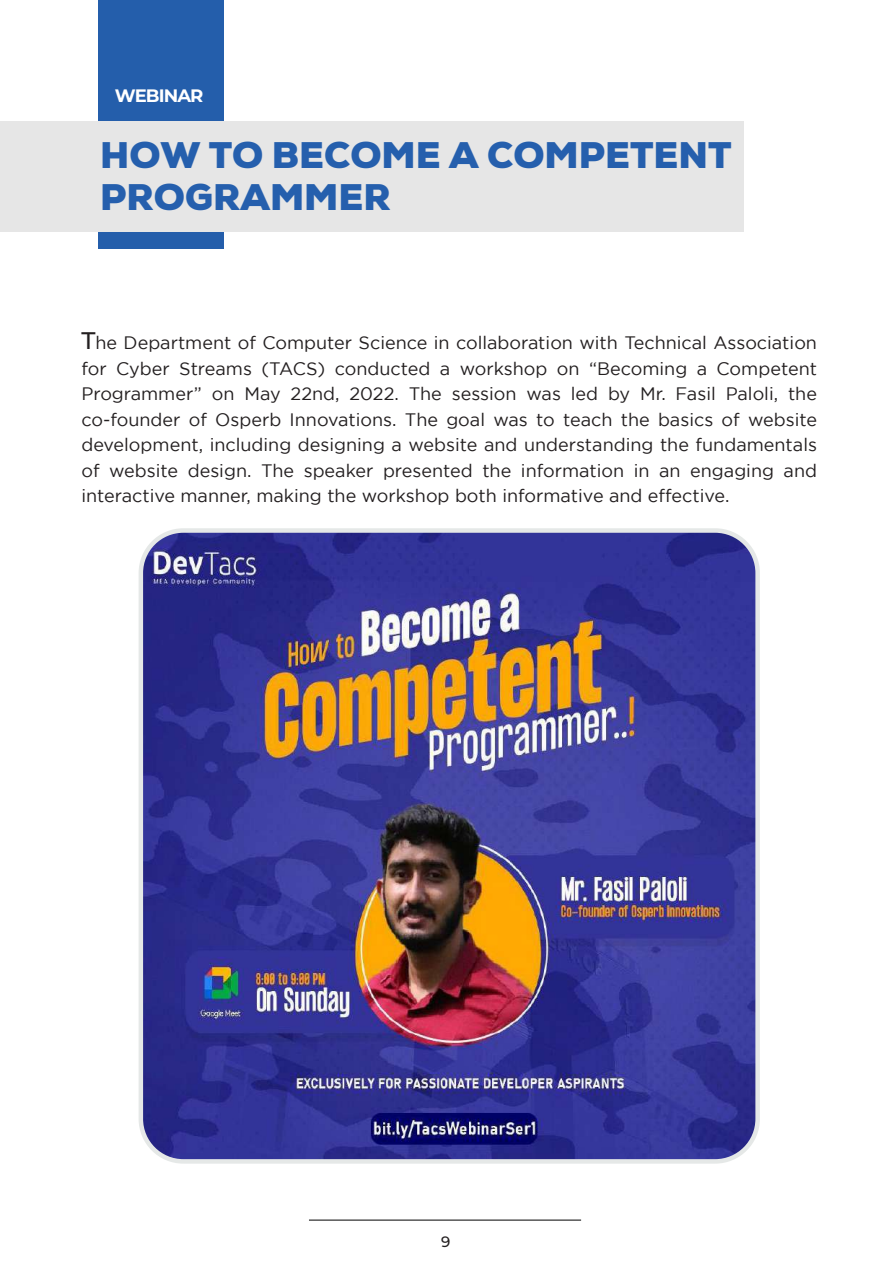
<style>
.page{position:relative;width:893px;height:1263px;background:#fff}
.page>*{position:absolute;margin:0;border:0;box-sizing:border-box;transform-origin:0 0}
.t1{font:900 36px/42px "Nexa";color:#255fad}
.t2{font:18px/25.5px "Gotham";color:#231f20;text-align:justify}
.t3{font:700 18px "Montserrat";letter-spacing:-.05em;color:#fff}
.t4{font:500 15px "Montserrat";color:#231f20}
.s1{font-family:"Montserrat";font-weight:500;font-size:24px}
</style>
<div class="page">
<hr style="left:309px;top:1220px;width:272px;height:1px;background:#000">
<div style="left:98px;top:0;width:126px;height:249px;background:#245eab"></div>
<div style="left:0;top:121px;width:744px;height:111px;background:#e6e6e6"></div>
<img style="left:144px;top:533px;width:611px;height:626px">
<div style="left:139px;top:528px;width:621px;height:636px;border:4px solid #e5e8e7;border-radius:43px"></div>
<p class="t3" style="left:115px;top:84px;width:90px">WEBINAR</p>
<h1 class="t1" style="left:100px;top:135px;width:633px">HOW TO BECOME A COMPETENT<br>PROGRAMMER</h1>
<p class="t2" style="left:81px;top:330px;width:737px"><span class="s1">T</span>he Department of Computer Science in collaboration with Technical Association for Cyber Streams (TACS) conducted a workshop on “Becoming a Competent Programmer” on May 22nd, 2022. The session was led by Mr. Fasil Paloli, the co-founder of Osperb Innovations. The goal was to teach the basics of website development, including designing a website and understanding the fundamentals of website design. The speaker presented the information in an engaging and interactive manner, making the workshop both informative and effective.</p>
<p class="t4" style="left:441px;top:1232px;width:11px">9</p>
</div>
